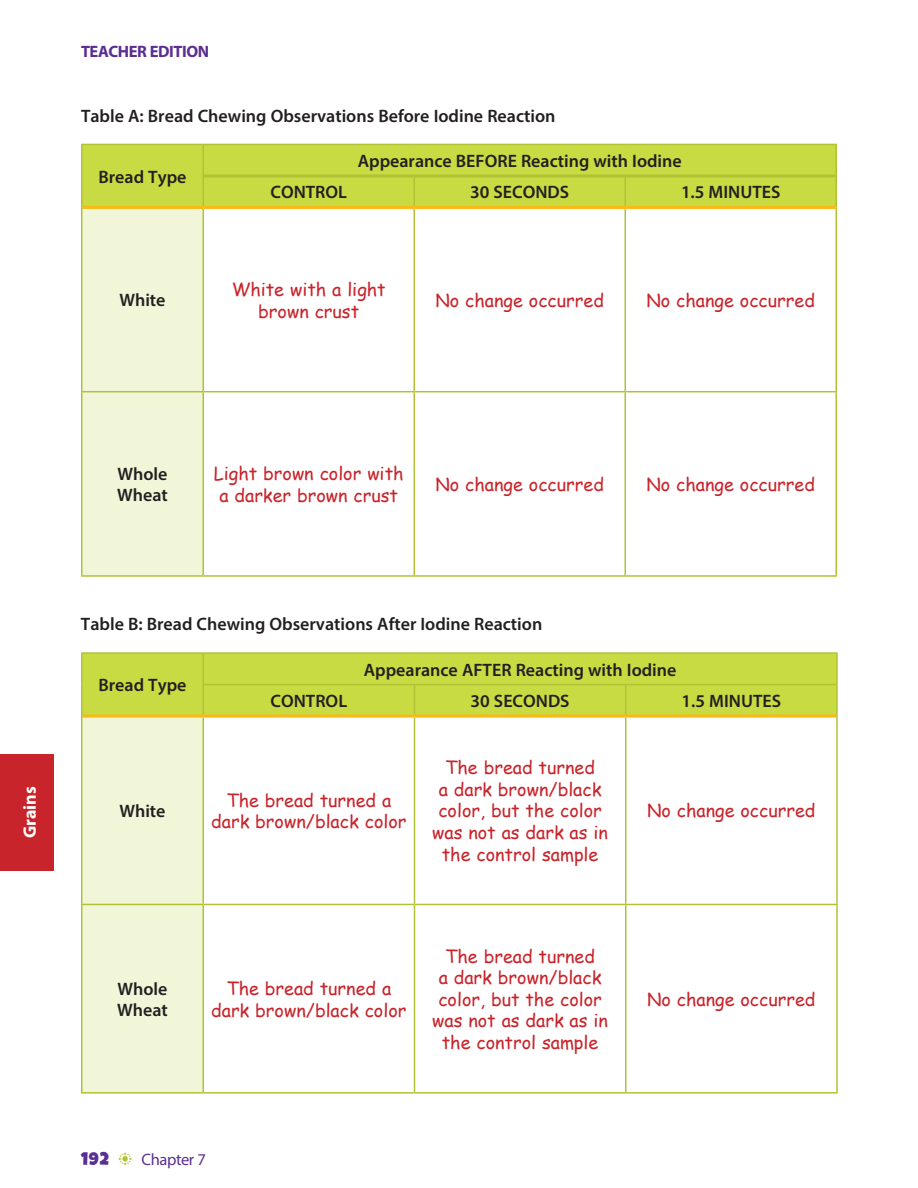
<style>
.page{position:relative;width:918px;height:1188px;background:#fff}
.page>*{position:absolute;margin:0;border:0;box-sizing:border-box;transform-origin:0 0}
.body{font:18px/21.6px "Comic Sans MS";color:#c8242b;text-align:center}
.body-2{font:600 18px/21.6px "Myriad Pro";color:#231f20}
.t1{font:700 18px "Myriad Pro";color:#fff}
.t2{font:700 16.5px "Myriad Pro";letter-spacing:-.025em;color:#5b2e91}
.t3{font:16.5px "Myriad Pro";letter-spacing:-.025em;color:#5b2e91}
.s1{font-family:"Luckiest Guy";font-size:18px}
.s2{font-family:"Monotype Sorts";font-size:18px;color:#b3c135}
</style>
<div class="page">
<div style="left:0;top:754px;width:54px;height:116px;background:#c8242b"></div>
<div style="left:82px;top:145px;width:753px;height:61px;background:#c9db43"></div>
<svg style="left:82px;top:209px;width:120px;height:366px;background:#eef3d0"></svg>
<hr style="left:202px;top:176px;width:2px;height:30px;background:#b3c135">
<hr style="left:413px;top:177px;width:2px;height:29px;background:#b3c135">
<hr style="left:624px;top:177px;width:2px;height:29px;background:#b3c135">
<hr style="left:413px;top:209px;width:2px;height:182px;background:#b3c135">
<hr style="left:624px;top:209px;width:2px;height:182px;background:#b3c135">
<hr style="left:81px;top:391px;width:122px;height:1px;background:#b3c135">
<hr style="left:203px;top:391px;width:211px;height:1px;background:#b3c135">
<hr style="left:414px;top:391px;width:211px;height:1px;background:#b3c135">
<hr style="left:413px;top:392px;width:2px;height:183px;background:#b3c135">
<hr style="left:625px;top:391px;width:212px;height:1px;background:#b3c135">
<hr style="left:624px;top:392px;width:2px;height:183px;background:#b3c135">
<hr style="left:81px;top:144px;width:122px;height:1px;background:#b3c135">
<hr style="left:81px;top:145px;width:1px;height:31px;background:#b3c135">
<hr style="left:81px;top:176px;width:1px;height:31px;background:#b3c135">
<hr style="left:835px;top:176px;width:2px;height:31px;background:#b3c135">
<hr style="left:82px;top:206px;width:121px;height:3px;background:#fcb814">
<hr style="left:81px;top:207px;width:1px;height:184px;background:#b3c135">
<hr style="left:81px;top:392px;width:1px;height:183px;background:#b3c135">
<hr style="left:81px;top:575px;width:122px;height:2px;background:#b3c135">
<hr style="left:203px;top:206px;width:211px;height:3px;background:#fcb814">
<hr style="left:414px;top:206px;width:211px;height:3px;background:#fcb814">
<hr style="left:625px;top:206px;width:210px;height:3px;background:#fcb814">
<hr style="left:202px;top:209px;width:2px;height:182px;background:#b3c135">
<hr style="left:835px;top:207px;width:2px;height:184px;background:#b3c135">
<hr style="left:202px;top:392px;width:2px;height:183px;background:#b3c135">
<hr style="left:835px;top:392px;width:2px;height:183px;background:#b3c135">
<hr style="left:203px;top:575px;width:211px;height:2px;background:#b3c135">
<hr style="left:414px;top:575px;width:211px;height:2px;background:#b3c135">
<hr style="left:625px;top:575px;width:212px;height:2px;background:#b3c135">
<hr style="left:203px;top:144px;width:211px;height:1px;background:#b3c135">
<hr style="left:202px;top:145px;width:2px;height:31px;background:#b3c135">
<hr style="left:414px;top:144px;width:211px;height:1px;background:#b3c135">
<hr style="left:625px;top:144px;width:212px;height:1px;background:#b3c135">
<hr style="left:835px;top:145px;width:2px;height:31px;background:#b3c135">
<hr style="left:204px;top:174px;width:210px;height:3px;background:#b3c135">
<hr style="left:414px;top:174px;width:211px;height:3px;background:#b3c135">
<hr style="left:625px;top:174px;width:210px;height:3px;background:#b3c135">
<div style="left:82px;top:654px;width:754px;height:61px;background:#c9db43"></div>
<div style="left:82px;top:718px;width:120px;height:374px;background:#f1f6d8"></div>
<hr style="left:202px;top:685px;width:2px;height:30px;background:#b3c135">
<hr style="left:414px;top:685px;width:1px;height:30px;background:#b3c135">
<hr style="left:625px;top:685px;width:1px;height:30px;background:#b3c135">
<hr style="left:81px;top:904px;width:122px;height:1px;background:#b3c135">
<hr style="left:81px;top:652px;width:122px;height:2px;background:#b3c135">
<hr style="left:81px;top:654px;width:1px;height:31px;background:#b3c135">
<hr style="left:81px;top:685px;width:1px;height:31px;background:#b3c135">
<hr style="left:836px;top:685px;width:2px;height:31px;background:#b3c135">
<hr style="left:82px;top:715px;width:121px;height:3px;background:#fcb814">
<hr style="left:81px;top:716px;width:1px;height:188px;background:#b3c135">
<hr style="left:81px;top:905px;width:1px;height:187px;background:#b3c135">
<hr style="left:81px;top:1092px;width:122px;height:2px;background:#b3c135">
<hr style="left:203px;top:652px;width:211px;height:2px;background:#b3c135">
<hr style="left:202px;top:654px;width:2px;height:30px;background:#b3c135">
<hr style="left:414px;top:652px;width:212px;height:2px;background:#b3c135">
<hr style="left:626px;top:652px;width:212px;height:2px;background:#b3c135">
<hr style="left:836px;top:654px;width:2px;height:30px;background:#b3c135">
<hr style="left:203px;top:715px;width:211px;height:3px;background:#fcb814">
<hr style="left:414px;top:715px;width:212px;height:3px;background:#fcb814">
<hr style="left:626px;top:715px;width:210px;height:3px;background:#fcb814">
<hr style="left:202px;top:684px;width:212px;height:1px;background:#b3c135">
<hr style="left:414px;top:684px;width:212px;height:1px;background:#b3c135">
<hr style="left:626px;top:684px;width:212px;height:1px;background:#b3c135">
<hr style="left:202px;top:718px;width:2px;height:186px;background:#b3c135">
<hr style="left:414px;top:718px;width:1px;height:186px;background:#b3c135">
<hr style="left:625px;top:718px;width:1px;height:186px;background:#b3c135">
<hr style="left:836px;top:716px;width:2px;height:188px;background:#b3c135">
<hr style="left:203px;top:904px;width:211px;height:1px;background:#b3c135">
<hr style="left:202px;top:905px;width:2px;height:187px;background:#b3c135">
<hr style="left:414px;top:904px;width:212px;height:1px;background:#b3c135">
<hr style="left:414px;top:905px;width:1px;height:187px;background:#b3c135">
<hr style="left:626px;top:904px;width:212px;height:1px;background:#b3c135">
<hr style="left:625px;top:905px;width:1px;height:187px;background:#b3c135">
<hr style="left:836px;top:905px;width:2px;height:187px;background:#b3c135">
<hr style="left:203px;top:1092px;width:211px;height:2px;background:#b3c135">
<hr style="left:414px;top:1092px;width:212px;height:2px;background:#b3c135">
<hr style="left:626px;top:1092px;width:212px;height:2px;background:#b3c135">
<p class="t2" style="left:81px;top:41px;width:130px">TEACHER EDITION</p>
<p class="body-2" style="left:81px;top:104px;width:476px">Table A: Bread Chewing Observations Before Iodine Reaction</p>
<p class="body-2" style="left:98px;top:165px;width:90px">Bread Type</p>
<p class="body-2" style="left:358px;top:150px;width:326px">Appearance BEFORE Reacting with Iodine</p>
<p class="body-2" style="left:270px;top:181px;width:78px">CONTROL</p>
<p class="body-2" style="left:470px;top:181px;width:101px">30 SECONDS</p>
<p class="body-2" style="left:681px;top:181px;width:101px">1.5 MINUTES</p>
<p class="body-2" style="left:119px;top:289px;width:48px">White</p>
<p class="body" style="left:232px;top:278px;width:156px">White with a light brown crust</p>
<p class="body" style="left:436px;top:289px;width:170px">No change occurred</p>
<p class="body" style="left:647px;top:289px;width:170px">No change occurred</p>
<p class="body-2" style="left:117px;top:462px;width:52px">Whole<br>Wheat</p>
<p class="body" style="left:214px;top:462px;width:191px">Light brown color with a darker brown crust</p>
<p class="body" style="left:436px;top:473px;width:170px">No change occurred</p>
<p class="body" style="left:647px;top:473px;width:170px">No change occurred</p>
<p class="t1" style="left:18px;top:838px;width:53px;rotate:-90deg">Grains</p>
<p class="body-2" style="left:81px;top:613px;width:463px">Table B: Bread Chewing Observations After Iodine Reaction</p>
<p class="body-2" style="left:98px;top:674px;width:90px">Bread Type</p>
<p class="body-2" style="left:364px;top:658px;width:314px">Appearance AFTER Reacting with Iodine</p>
<p class="body-2" style="left:271px;top:690px;width:78px">CONTROL</p>
<p class="body-2" style="left:471px;top:690px;width:101px">30 SECONDS</p>
<p class="body-2" style="left:682px;top:690px;width:101px">1.5 MINUTES</p>
<p class="body-2" style="left:119px;top:800px;width:48px">White</p>
<p class="body" style="left:211px;top:789px;width:197px">The bread turned a dark brown/black color</p>
<p class="body" style="left:432px;top:756px;width:177px">The bread turned<br>a dark brown/black color, but the color was not as dark as in the control sample</p>
<p class="body-2" style="left:117px;top:977px;width:52px">Whole<br>Wheat</p>
<p class="body" style="left:211px;top:977px;width:197px">The bread turned a dark brown/black color</p>
<p class="body" style="left:432px;top:945px;width:177px">The bread turned<br>a dark brown/black color, but the color was not as dark as in the control sample</p>
<p class="t3" style="left:81px;top:1149px;width:126px"><span class="s1">192</span> <span class="s2">b</span> Chapter 7</p>
<p class="body" style="left:647px;top:800px;width:170px">No change occurred</p>
<p class="body" style="left:647px;top:988px;width:170px">No change occurred</p>
</div>
